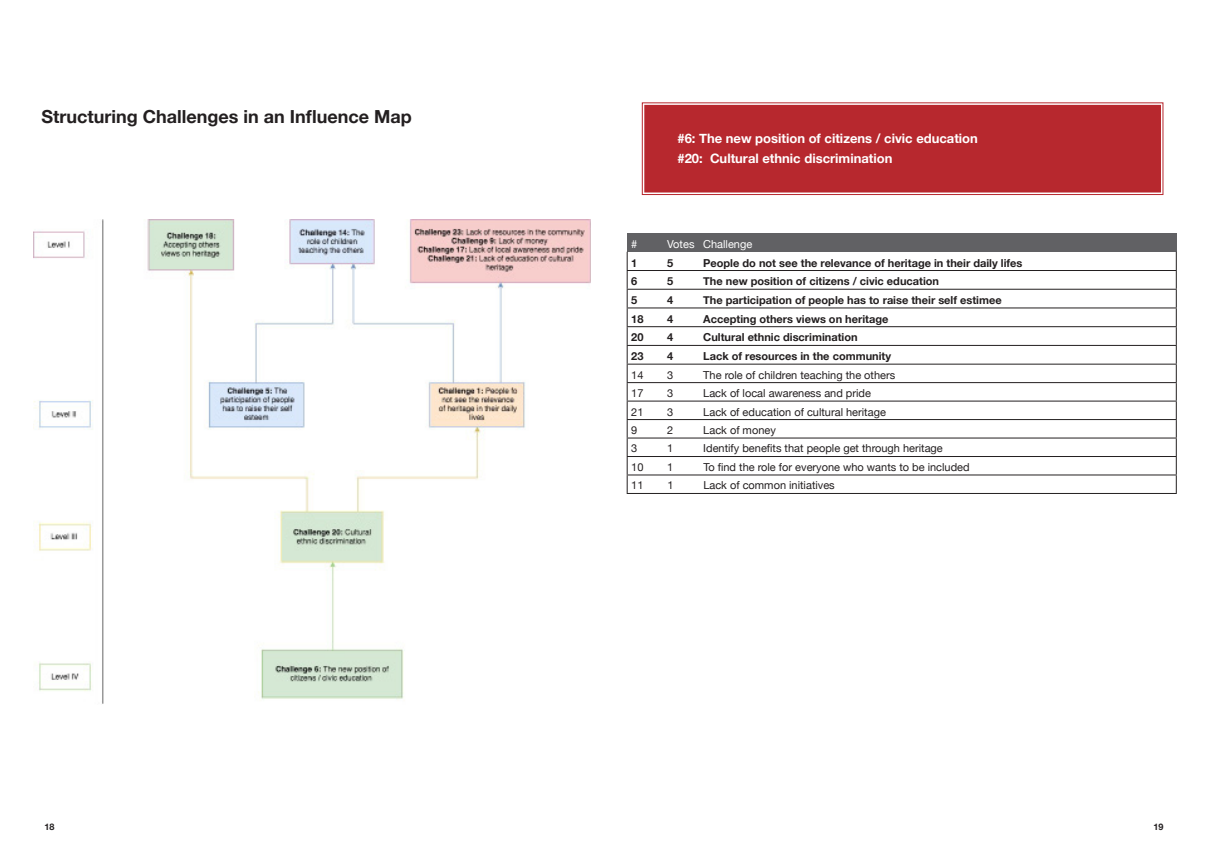
<style>
.page{position:relative;width:1208px;height:859px;background:#fff}
.page>*{position:absolute;margin:0;border:0;box-sizing:border-box;transform-origin:0 0}
.t1{font:700 18px "Helvetica Neue";color:#231f20}
.t2{font:700 13px/20px "Helvetica Neue";color:#fff}
.t3{font:700 11px "Helvetica Neue";color:#231f20}
.t4{font:11px "Helvetica Neue";color:#231f20}
.t5{font:11px "Helvetica Neue";color:#fff}
.t6{font:700 9px "Helvetica Neue";color:#231f20}
</style>
<div class="page">
<div style="left:641px;top:102px;width:523px;height:93px;background:#b7282e"></div>
<div style="left:644px;top:105px;width:517px;height:88px;border:1px solid #b7282e"></div>
<div style="left:647px;top:107px;width:511px;height:83px;border:1px solid #b7282e"></div>
<div style="left:627px;top:233px;width:549px;height:19px;background:#616164"></div>
<hr style="left:626px;top:270px;width:550px;height:1px;background:#231f20">
<hr style="left:626px;top:289px;width:550px;height:1px;background:#231f20">
<hr style="left:626px;top:307px;width:550px;height:1px;background:#231f20">
<hr style="left:626px;top:326px;width:550px;height:1px;background:#231f20">
<hr style="left:626px;top:345px;width:550px;height:1px;background:#231f20">
<hr style="left:626px;top:364px;width:550px;height:1px;background:#231f20">
<hr style="left:626px;top:382px;width:550px;height:1px;background:#231f20">
<hr style="left:626px;top:401px;width:550px;height:1px;background:#231f20">
<hr style="left:626px;top:419px;width:550px;height:1px;background:#231f20">
<hr style="left:626px;top:437px;width:550px;height:1px;background:#231f20">
<hr style="left:626px;top:456px;width:550px;height:1px;background:#231f20">
<hr style="left:626px;top:474px;width:550px;height:1px;background:#231f20">
<svg style="left:626px;top:252px;width:1px;height:241px"></svg>
<svg style="left:1175px;top:252px;width:1px;height:241px"></svg>
<hr style="left:626px;top:493px;width:550px;height:1px;background:#231f20">
<img style="left:34px;top:220px;width:556px;height:484px">
<h1 class="t1" style="left:41px;top:103px;width:372px">Structuring Challenges in an Influence Map</h1>
<p class="t2" style="left:677px;top:129px;width:302px">#6: The new position of citizens / civic education #20: Cultural ethnic discrimination</p>
<p class="t5" style="left:631px;top:236px;width:8px">#</p>
<p class="t5" style="left:667px;top:236px;width:87px">Votes Challenge</p>
<p class="t3" style="left:631px;top:254px;width:8px">1</p>
<p class="t3" style="left:667px;top:254px;width:8px">5</p>
<p class="t3" style="left:703px;top:254px;width:321px">People do not see the relevance of heritage in their daily lifes</p>
<p class="t3" style="left:631px;top:273px;width:8px">6</p>
<p class="t3" style="left:667px;top:273px;width:8px">5</p>
<p class="t3" style="left:703px;top:273px;width:237px">The new position of citizens / civic education</p>
<p class="t3" style="left:631px;top:291px;width:8px">5</p>
<p class="t3" style="left:667px;top:291px;width:8px">4</p>
<p class="t3" style="left:703px;top:291px;width:300px">The participation of people has to raise their self estimee</p>
<p class="t3" style="left:631px;top:310px;width:14px">18</p>
<p class="t3" style="left:667px;top:310px;width:8px">4</p>
<p class="t3" style="left:703px;top:310px;width:187px">Accepting others views on heritage</p>
<p class="t3" style="left:631px;top:329px;width:14px">20</p>
<p class="t3" style="left:667px;top:329px;width:8px">4</p>
<p class="t3" style="left:703px;top:329px;width:156px">Cultural ethnic discrimination</p>
<p class="t3" style="left:631px;top:348px;width:14px">23</p>
<p class="t3" style="left:667px;top:348px;width:8px">4</p>
<p class="t3" style="left:703px;top:348px;width:189px">Lack of resources in the community</p>
<p class="t4" style="left:631px;top:367px;width:14px">14</p>
<p class="t4" style="left:667px;top:367px;width:8px">3</p>
<p class="t4" style="left:703px;top:367px;width:193px">The role of children teaching the others</p>
<p class="t4" style="left:631px;top:385px;width:14px">17</p>
<p class="t4" style="left:667px;top:385px;width:8px">3</p>
<p class="t4" style="left:703px;top:385px;width:169px">Lack of local awareness and pride</p>
<p class="t4" style="left:631px;top:404px;width:14px">21</p>
<p class="t4" style="left:667px;top:404px;width:8px">3</p>
<p class="t4" style="left:703px;top:404px;width:184px">Lack of education of cultural heritage</p>
<p class="t4" style="left:631px;top:422px;width:8px">9</p>
<p class="t4" style="left:667px;top:422px;width:8px">2</p>
<p class="t4" style="left:703px;top:422px;width:74px">Lack of money</p>
<p class="t4" style="left:631px;top:441px;width:8px">3</p>
<p class="t4" style="left:667px;top:441px;width:8px">1</p>
<p class="t4" style="left:703px;top:441px;width:241px">Identify benefits that people get through heritage</p>
<p class="t4" style="left:631px;top:459px;width:14px">10</p>
<p class="t4" style="left:667px;top:459px;width:8px">1</p>
<p class="t4" style="left:703px;top:459px;width:268px">To find the role for everyone who wants to be included</p>
<p class="t4" style="left:631px;top:478px;width:14px">11</p>
<p class="t4" style="left:667px;top:478px;width:8px">1</p>
<p class="t4" style="left:703px;top:478px;width:133px">Lack of common initiatives</p>
<p class="t6" style="left:45px;top:820px;width:12px">18</p>
<p class="t6" style="left:1153px;top:819px;width:12px">19</p>
</div>
